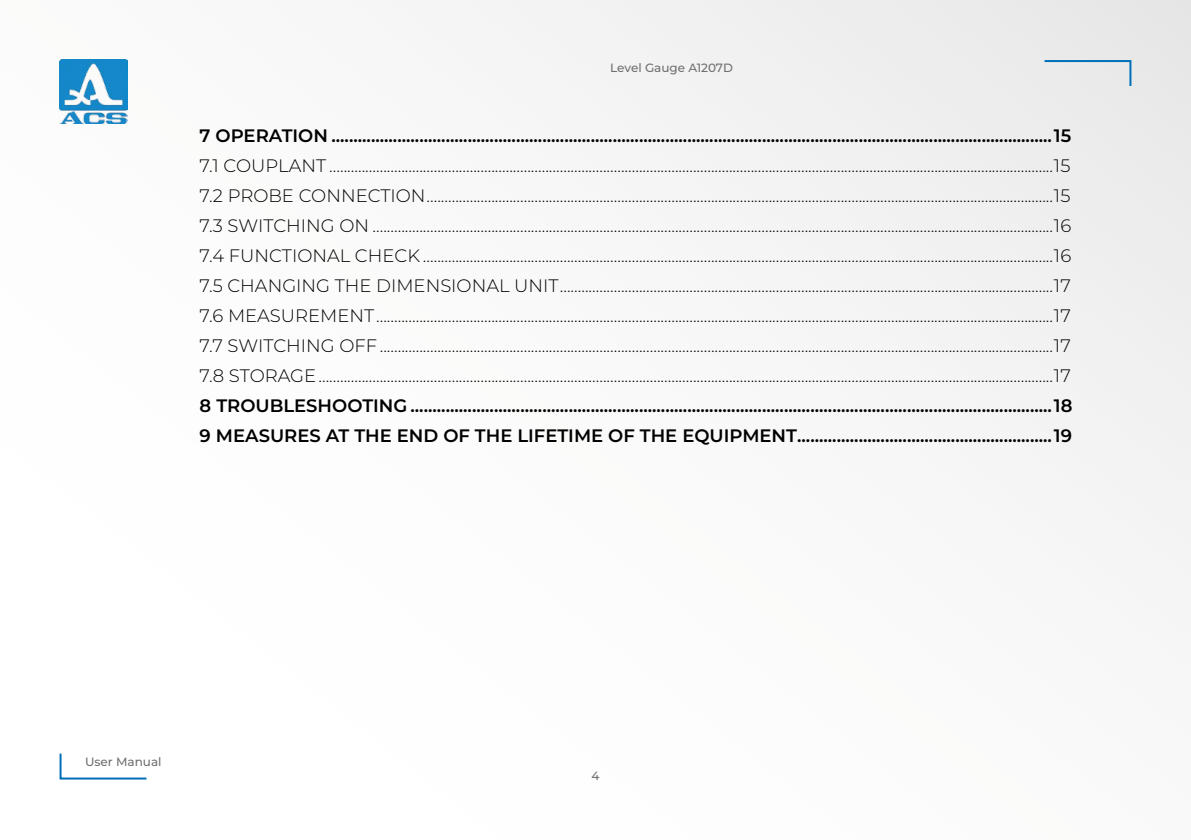
<style>
.page{position:relative;width:1191px;height:840px;background:#fff}
.page>*{position:absolute;margin:0;border:0;box-sizing:border-box;transform-origin:0 0}
.t1{font:300 18px/30px "Montserrat";color:#000;text-align:justify}
.t2{font:600 18px/30px "Montserrat";color:#000}
.t3{font:500 12px "Montserrat";color:#706f6f}
</style>
<div class="page">
<div style="left:0;top:0;width:1191px;height:839px;background:#fafafa"></div>
<svg style="left:1042px;top:59px;width:90px;height:29px"></svg>
<svg style="left:59px;top:753px;width:88px;height:27px"></svg>
<img style="left:60px;top:60px;width:67px;height:64px">
<p class="t3" style="left:610px;top:59px;width:124px">Level Gauge A1207D</p>
<p class="t2" style="left:200px;top:119px;width:873px">7 OPERATION ....................................................................................................................................................................15</p>
<p class="t1" style="left:200px;top:149px;width:873px">7.1 COUPLANT .........................................................................................................................................................................................................15<br>7.2 PROBE CONNECTION..............................................................................................................................................................................15<br>7.3 SWITCHING ON .............................................................................................................................................................................................16<br>7.4 FUNCTIONAL CHECK ...............................................................................................................................................................................16<br>7.5 CHANGING THE DIMENSIONAL UNIT.........................................................................................................................................17<br>7.6 MEASUREMENT............................................................................................................................................................................................17<br>7.7 SWITCHING OFF...........................................................................................................................................................................................17<br>7.8 STORAGE............................................................................................................................................................................................................17</p>
<p class="t2" style="left:200px;top:389px;width:874px">8 TROUBLESHOOTING ..................................................................................................................................................18<br>9 MEASURES AT THE END OF THE LIFETIME OF THE EQUIPMENT..........................................................19</p>
<p class="t3" style="left:85px;top:753px;width:78px">User Manual</p>
<p class="t3" style="left:591px;top:766px;width:10px">4</p>
</div>
